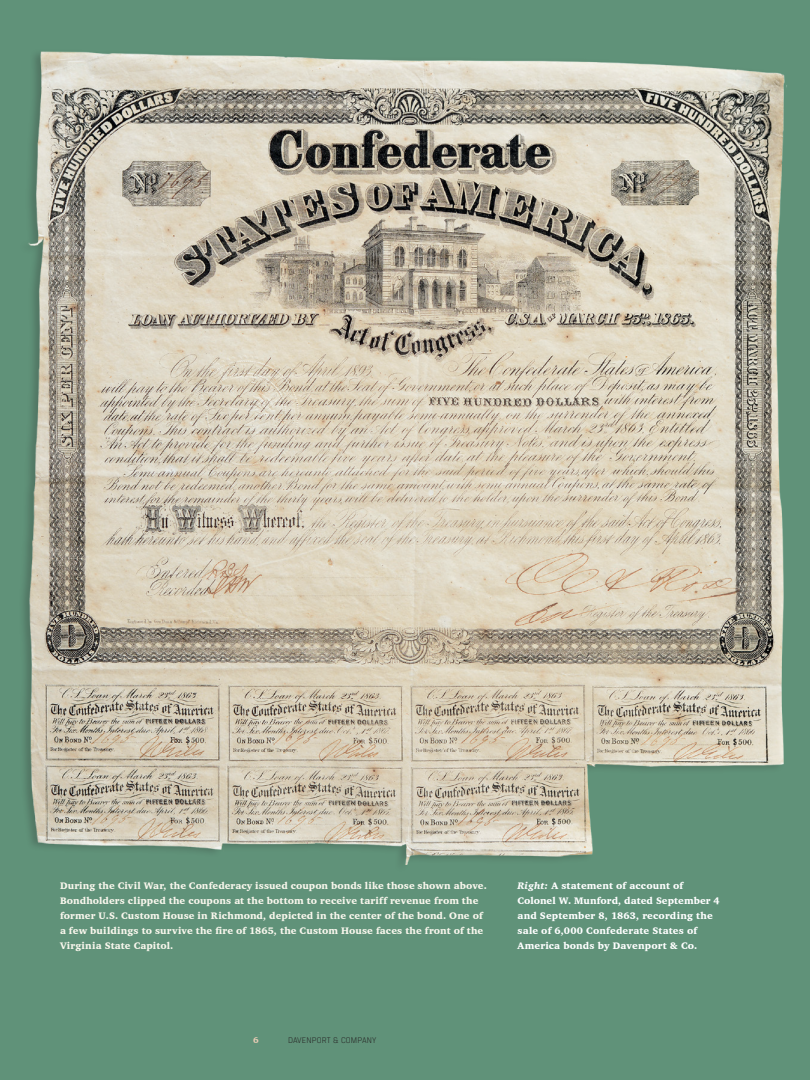
<style>
.page{position:relative;width:810px;height:1080px;background:#609279}
.page>*{position:absolute;margin:0;border:0;box-sizing:border-box;transform-origin:0 0}
.t1{font:900 9.75px/15px "Charter BT";letter-spacing:.01em;color:#f9f7ed}
.t2{font:900 9.75px/15px "Charter BT";letter-spacing:.015em;color:#fff}
.t3{font:300 8.75px "Breuer Text";letter-spacing:.02em;color:#231f20}
.t4{font:900 8.75px "Charter BT";color:#e6cab3}
.s1{font-style:italic}
</style>
<div class="page">
<img style="left:24px;top:51px;width:763px;height:813px">
<p class="t1" style="left:60px;top:878px;width:428px">During the Civil War, the Confederacy issued coupon bonds like those shown above.<br>Bondholders clipped the coupons at the bottom to receive tariff revenue from the former U.S. Custom House in Richmond, depicted in the center of the bond. One of a few buildings to survive the fire of 1865, the Custom House faces the front of the Virginia State Capitol.</p>
<p class="t2" style="left:518px;top:878px;width:204px"><span class="s1">Right:</span> A statement of account of Colonel W. Munford, dated September 4 and September 8, 1863, recording the sale of 6,000 Confederate States of America bonds by Davenport &amp; Co.</p>
<p class="t4" style="left:253px;top:1034px;width:7px">6</p>
<p class="t3" style="left:288px;top:1035px;width:90px">DAVENPORT &amp; COMPANY</p>
</div>
